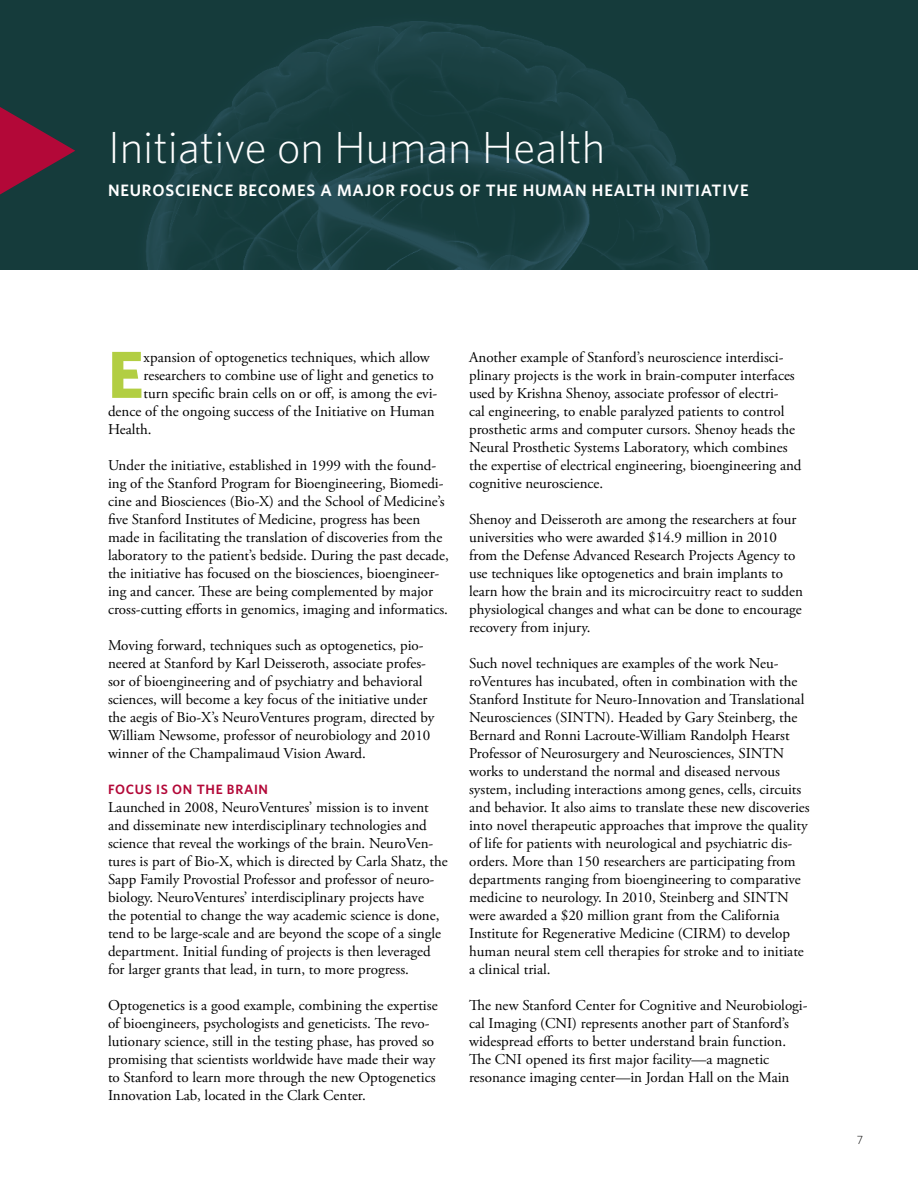
<style>
.page{position:relative;width:918px;height:1188px;background:#fff}
.page>*{position:absolute;margin:0;border:0;box-sizing:border-box;transform-origin:0 0}
.t1{font:700 66.6px "Whitney";color:#b2ce42}
.t2{font:300 45px "Whitney";color:#fff}
.t3{font:600 16.5px "Whitney";letter-spacing:.05em;color:#fff}
.t4{font:15px/18px "Adobe Garamond Pro";color:#000}
.t5{font:600 13.5px "Whitney";letter-spacing:.05em;color:#b30838}
.t6{font:300 12px "Whitney";color:#000}
</style>
<div class="page">
<img style="left:0;top:0;width:918px;height:269px">
<svg style="left:0;top:107px;width:75px;height:88px"></svg>
<h2 class="t2" style="left:108px;top:118px;width:499px">Initiative on H uman Health</h2>
<p class="t3" style="left:108px;top:180px;width:642px">NEUROSCIENCE BECOMES A MAJOR FOCUS OF THE HUMAN HEALTH I NITIATIVE</p>
<h1 class="t1" style="left:108px;top:330px;width:37px">E</h1>
<p class="t4" style="left:144px;top:349px;width:288px">xpansion of optogenetics techniques, which allow</p>
<p class="t4" style="left:144px;top:367px;width:292px">researchers to combine use of light and genetics to</p>
<p class="t4" style="left:144px;top:385px;width:295px">turn specific brain cells on or off, is among the evi-</p>
<p class="t4" style="left:108px;top:403px;width:328px">dence of the ongoing success of the Initiative on Human</p>
<p class="t4" style="left:108px;top:421px;width:45px">Health.</p>
<p class="t4" style="left:108px;top:457px;width:342px">Under the initiative, established in 1999 with the found&shy;ing of the Stanford Program for Bioengineering, Biomedi&shy;cine and Biosciences (Bio-X) and the School of Medicine’s five Stanford Institutes of Medicine, progress has been made in facilitating the translation of discoveries from the laboratory to the patient’s bedside. During the past decade, the initiative has focused on the biosciences, bioengineer&shy;ing and cancer. These are being complemented by major cross-cutting efforts in genomics, imaging and informatics.</p>
<p class="t4" style="left:108px;top:637px;width:328px">Moving forward, techniques such as optogenetics, pio&shy;neered at Stanford by Karl Deisseroth, associate profes&shy;sor of bioengineering and of psychiatry and behavioral sciences, will become a key focus of the initiative under the aegis of Bio-X’s NeuroVentures program, directed by William Newsome, professor of neurobiology and 2010 winner of the Champalimaud Vision Award.</p>
<p class="t5" style="left:108px;top:780px;width:162px">FOCUS IS ON THE BRAIN</p>
<p class="t4" style="left:108px;top:799px;width:341px">Launched in 2008, NeuroVentures’ mission is to invent and disseminate new interdisciplinary technologies and science that reveal the workings of the brain. NeuroVen&shy;tures is part of Bio-X, which is directed by Carla Shatz, the Sapp Family Provostial Professor and professor of neuro&shy;biology. NeuroVentures’ interdisciplinary projects have<br>the potential to change the way academic science is done, tend to be large-scale and are beyond the scope of a single department. Initial funding of projects is then leveraged for larger grants that lead, in turn, to more progress.</p>
<p class="t4" style="left:108px;top:997px;width:331px">Optogenetics is a good example, combining the expertise of bioengineers, psychologists and geneticists. The revo&shy;lutionary science, still in the testing phase, has proved so promising that scientists worldwide have made their way to Stanford to learn more through the new Optogenetics Innovation Lab, located in the Clark Center.</p>
<p class="t4" style="left:469px;top:349px;width:334px">Another example of Stanford’s neuroscience interdisci&shy;plinary projects is the work in brain-computer interfaces used by Krishna Shenoy, associate professor of electri-<br>cal engineering, to enable paralyzed patients to control prosthetic arms and computer cursors. Shenoy heads the Neural Prosthetic Systems Laboratory, which combines the expertise of electrical engineering, bioengineering and cognitive neuroscience.</p>
<p class="t4" style="left:469px;top:511px;width:335px">Shenoy and Deisseroth are among the researchers at four universities who were awarded $14.9 million in 2010 from the Defense Advanced Research Projects Agency to use techniques like optogenetics and brain implants to learn how the brain and its microcircuitry react to sudden physiological changes and what can be done to encourage recovery from injury.</p>
<p class="t4" style="left:469px;top:655px;width:342px">Such novel techniques are examples of the work Neu&shy;roVentures has incubated, often in combination with the Stanford Institute for Neuro-Innovation and Translational Neurosciences (SINTN). Headed by Gary Steinberg, the Bernard and Ronni Lacroute-William Randolph Hearst Professor of Neurosurgery and Neurosciences, SINTN works to understand the normal and diseased nervous system, including interactions among genes, cells, circuits and behavior. It also aims to translate these new discoveries into novel therapeutic approaches that improve the quality of life for patients with neurological and psychiatric dis&shy;orders. More than 150 researchers are participating from departments ranging from bioengineering to comparative medicine to neurology. In 2010, Steinberg and SINTN were awarded a $20 million grant from the California Institute for Regenerative Medicine (CIRM) to develop human neural stem cell therapies for stroke and to initiate a clinical trial.</p>
<p class="t4" style="left:469px;top:997px;width:340px">The new Stanford Center for Cognitive and Neurobiologi&shy;cal Imaging (CNI) represents another part of Stanford’s widespread efforts to better understand brain function.<br>The CNI opened its first major facility—a magnetic resonance imaging center—in Jordan Hall on the Main</p>
<p class="t6" style="left:857px;top:1131px;width:8px">7</p>
</div>
